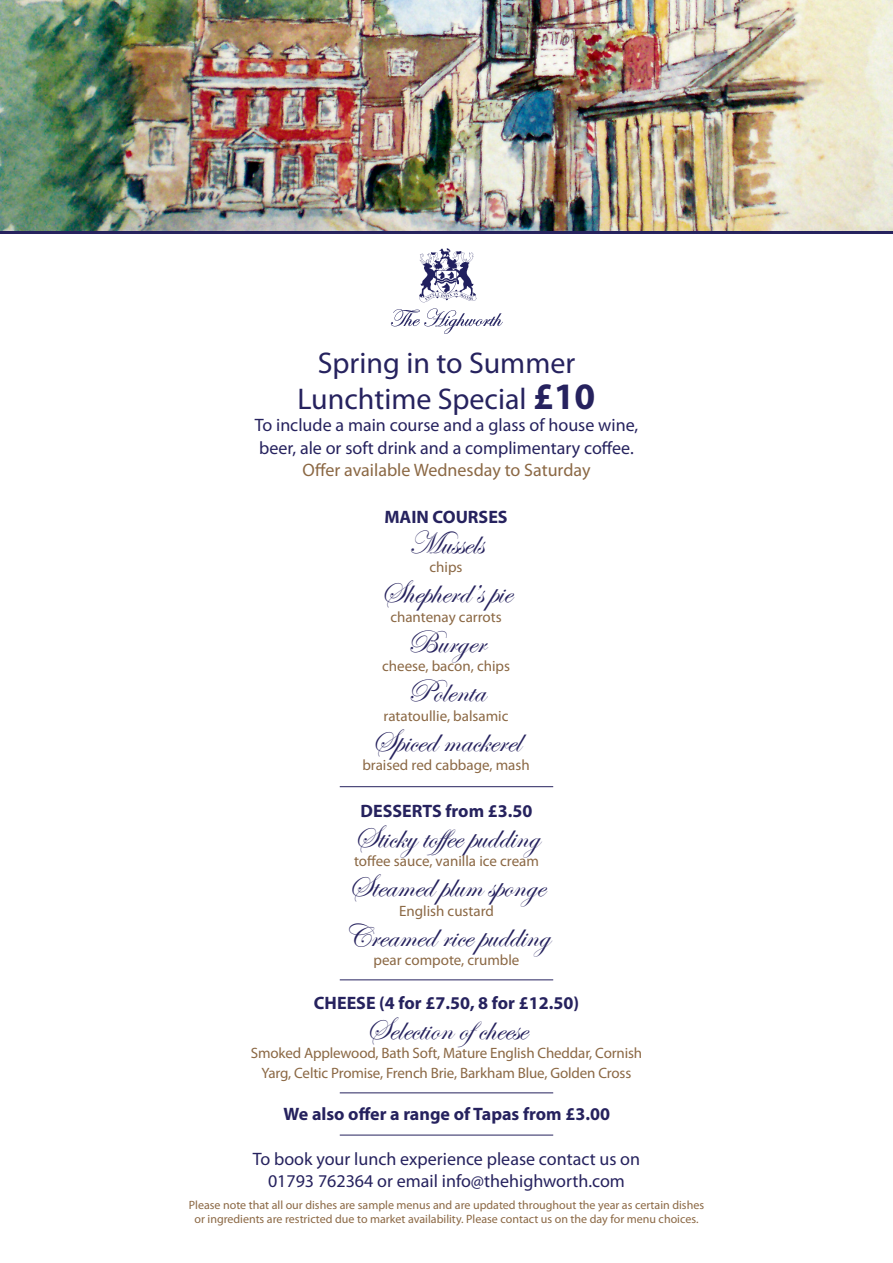
<style>
.page{position:relative;width:893px;height:1263px;background:#fff}
.page>*{position:absolute;margin:0;border:0;box-sizing:border-box;transform-origin:0 0}
.t1{font:33px "Edwardian Script ITC";color:#26225e}
.t2{font:30px/36px "Myriad Pro";color:#26225e;text-align:center}
.t3{font:18px/22.5px "Myriad Pro";color:#26225e}
.t4{font:700 18px "Myriad Pro";color:#26225e}
.t5{font:18px "Myriad Pro";color:#8b6844}
.t6{font:15px/19.5px "Myriad Pro";letter-spacing:-.005em;color:#8b6844;text-align:center}
.t7{font:12px/14.4px "Myriad Pro";color:#8b6844;text-align:center}
.s1{font-weight:700;font-size:37.5px}
</style>
<div class="page">
<hr style="left:340px;top:786px;width:213px;height:1px;background:#26225e">
<hr style="left:340px;top:979px;width:213px;height:1px;background:#26225e">
<hr style="left:340px;top:1092px;width:213px;height:1px;background:#26225e">
<img style="left:0;top:0;width:893px;height:232px">
<hr style="left:0;top:232px;width:893px;height:2px;background:#26225e">
<hr style="left:340px;top:1135px;width:213px;height:1px;background:#26225e">
<svg style="left:391px;top:248px;width:112px;height:86px"></svg>
<h2 class="t2" style="left:298px;top:344px;width:299px">Spring in to Summer<br>Lunchtime Special <span class="s1">£10</span></h2>
<p class="t3" style="left:255px;top:414px;width:385px">To include a main course and a glass of house wine, beer, ale or soft drink and a complimentary coffee.</p>
<p class="t5" style="left:302px;top:459px;width:290px">Offer available Wednesday to Saturday</p>
<p class="t4" style="left:384px;top:505px;width:125px">MAIN COURSES</p>
<h1 class="t1" style="left:408px;top:525px;width:77px">Mussels</h1>
<p class="t6" style="left:430px;top:557px;width:35px">chips</p>
<h1 class="t1" style="left:380px;top:574px;width:133px">Shepherd’s pie</h1>
<p class="t6" style="left:390px;top:607px;width:113px">chantenay carrots</p>
<h1 class="t1" style="left:407px;top:624px;width:80px">Burger</h1>
<p class="t6" style="left:382px;top:656px;width:129px">cheese, bacon, chips</p>
<h1 class="t1" style="left:407px;top:673px;width:80px">Polenta</h1>
<p class="t6" style="left:384px;top:706px;width:126px">ratatoullie, balsamic</p>
<h1 class="t1" style="left:372px;top:723px;width:150px">Spiced mackerel</h1>
<p class="t6" style="left:362px;top:755px;width:169px">braised red cabbage, mash</p>
<p class="t4" style="left:361px;top:799px;width:173px">DESSERTS from £3.50</p>
<h1 class="t1" style="left:354px;top:818px;width:187px">Sticky toffee pudding</h1>
<p class="t6" style="left:354px;top:851px;width:186px">toffee sauce, vanilla ice cream</p>
<h1 class="t1" style="left:348px;top:868px;width:198px">Steamed plum sponge</h1>
<p class="t6" style="left:399px;top:900px;width:96px">English custard</p>
<h1 class="t1" style="left:343px;top:917px;width:208px">Creamed rice pudding</h1>
<p class="t6" style="left:373px;top:950px;width:147px">pear compote, crumble</p>
<p class="t4" style="left:314px;top:991px;width:267px">CHEESE (4 for £7.50, 8 for £12.50)</p>
<h1 class="t1" style="left:366px;top:1011px;width:163px">Selection ofcheese</h1>
<p class="t6" style="left:251px;top:1043px;width:393px">Smoked Applewood, Bath Soft, Mature English Cheddar, Cornish<br>Yarg, Celtic Promise, French Brie, Barkham Blue, Golden Cross</p>
<p class="t4" style="left:284px;top:1102px;width:328px">We also offer a range of Tapas from £3.00</p>
<p class="t3" style="left:253px;top:1148px;width:389px;line-height:21.6px;text-align:center">To book your lunch experience please contact us on<br>01793 762364 or email info@thehighworth.com</p>
<p class="t7" style="left:189px;top:1197px;width:517px">Please note that all our dishes are sample menus and are updated throughout the year as certain dishes or ingredients are restricted due to market availability. Please contact us on the day for menu choices.</p>
</div>
